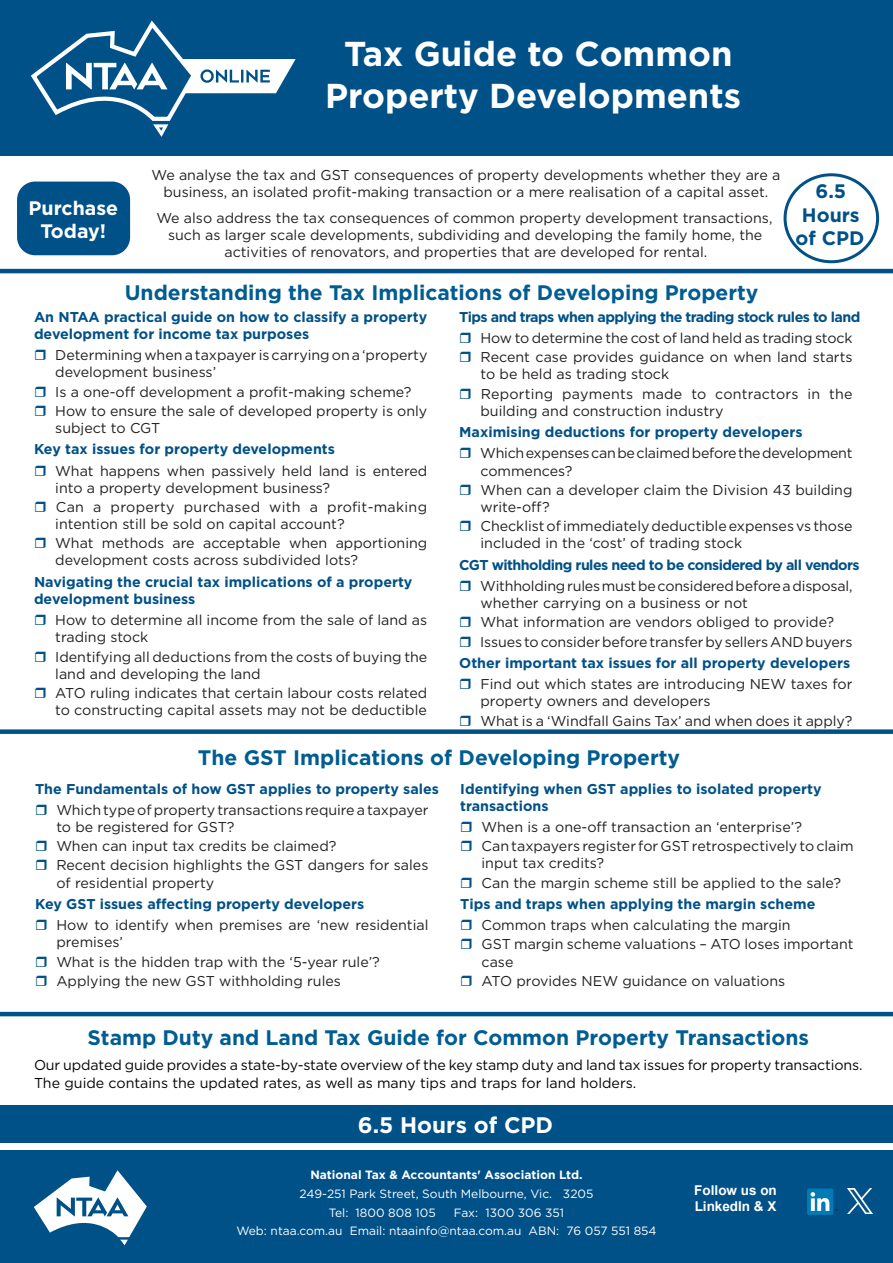
<style>
.page{position:relative;width:893px;height:1263px;background:#fff}
.page>*{position:absolute;margin:0;border:0;box-sizing:border-box;transform-origin:0 0}
.t1{font:700 34.5px/41.4px "Gotham";color:#fff;text-align:center}
.t2{font:700 22.5px "Gotham";color:#fff}
.t3{font:700 21px "Gotham";color:#005c91}
.t4{font:700 19.5px/23.4px "Gotham";color:#fff;text-align:center}
.t5{font:700 19.5px/23.4px "Gotham";color:#005187;text-align:center}
.t6{font:14.25px/17.1px "Gotham";color:#231f20}
.t7{font:700 14.25px/17.1px "Gotham";color:#005187}
.t8{font:14.25px/17.1px "Gotham";letter-spacing:-.01em;color:#040503}
.t9{font:700 14.25px "Gotham";letter-spacing:-.04em;color:#005187}
.t10{font:700 13.5px/16.2px "Arial";color:#fff}
.t11{font:12px/18.6px "Gotham";color:#fff}
.t12{font:700 12px "Gotham";color:#fff}
</style>
<div class="page">
<div style="left:0;top:1150px;width:893px;height:113px;background:#005187"></div>
<div style="left:807px;top:1188px;width:26px;height:27px;background:#007bb6;border-radius:2px"></div>
<svg style="left:811px;top:1192px;width:27px;height:19px"></svg>
<hr style="left:0;top:269px;width:893px;height:4px;background:#005187">
<svg style="left:34px;top:1170px;width:113px;height:75px"></svg>
<div style="left:17px;top:182px;width:113px;height:73px;background:#005187;border-radius:18px"></div>
<div style="left:0;top:729px;width:893px;height:5px;background:#005187"></div>
<img style="left:848px;top:1188px;width:25px;height:25px">
<hr style="left:0;top:1012px;width:893px;height:4px;background:#005187">
<div style="left:784px;top:173px;width:95px;height:90px;border:3px solid #005187;border-radius:50%"></div>
<div style="left:0;top:0;width:893px;height:155px;background:#005187"></div>
<svg style="left:31px;top:20px;width:265px;height:117px"></svg>
<div style="left:0;top:1105px;width:893px;height:37px;background:#005187"></div>
<h1 class="t1" style="left:325px;top:33px;width:417px">Tax Guide to Common<br>Property Developments</h1>
<h3 class="t4" style="left:29px;top:196px;width:91px">Purchase<br>Today!</h3>
<p class="t6" style="left:151px;top:166px;width:630px;text-align:center">We analyse the tax and GST consequences of property developments whether they are a business, an isolated profit-making transaction or a mere realisation of a capital asset.</p>
<p class="t6" style="left:156px;top:209px;width:618px;text-align:center">We also address the tax consequences of common property development transactions, such as larger scale developments, subdividing and developing the family home, the activities of renovators, and properties that are developed for rental.</p>
<h3 class="t3" style="left:125px;top:279px;width:635px">Understanding the Tax Implications of Developing Property</h3>
<h3 class="t5" style="left:796px;top:180px;width:70px">6.5<br>Hours of CPD</h3>
<p class="t7" style="left:34px;top:308px;width:395px">An NTAA practical guide on how to classify a property development for income tax purposes</p>
<p class="t6" style="left:55px;top:346px;width:374px">Determining when a taxpayer is carrying on a ‘property development business’</p>
<p class="t6" style="left:55px;top:382px;width:373px;line-height:19.2px">Is a one-off development a profit-making scheme?<br>How to ensure the sale of developed property is only</p>
<p class="t6" style="left:55px;top:419px;width:107px">subject to CGT</p>
<p class="t7" style="left:34px;top:441px;width:302px">Key tax issues for property developments</p>
<p class="t6" style="left:55px;top:462px;width:374px">What happens when passively held land is entered into a property development business?</p>
<p class="t6" style="left:55px;top:498px;width:373px">Can a property purchased with a profit-making intention still be sold on capital account?</p>
<p class="t6" style="left:55px;top:534px;width:374px">What methods are acceptable when apportioning development costs across subdivided lots?</p>
<p class="t7" style="left:34px;top:573px;width:380px">Navigating the crucial tax implications of a property development business</p>
<p class="t6" style="left:55px;top:611px;width:373px">How to determine all income from the sale of land as trading stock</p>
<p class="t6" style="left:55px;top:648px;width:374px">Identifying all deductions from the costs of buying the land and developing the land</p>
<p class="t6" style="left:55px;top:684px;width:374px">ATO ruling indicates that certain labour costs related to constructing capital assets may not be deductible</p>
<p class="t9" style="left:459px;top:307px;width:403px">Tips and traps when applying the trading stock rules to land</p>
<p class="t6" style="left:480px;top:328px;width:374px;line-height:19.2px">How to determine the cost of land held as trading stock<br>Recent case provides guidance on when land starts</p>
<p class="t6" style="left:480px;top:364px;width:374px;line-height:19.2px">to be held as trading stock<br>Reporting payments made to contractors in the</p>
<p class="t6" style="left:480px;top:402px;width:244px">building and construction industry</p>
<p class="t7" style="left:459px;top:423px;width:345px">Maximising deductions for property developers</p>
<p class="t6" style="left:480px;top:445px;width:374px">Which expenses can be claimed before the development commences?</p>
<p class="t6" style="left:480px;top:481px;width:374px">When can a developer claim the Division 43 building write-off?</p>
<p class="t6" style="left:480px;top:517px;width:374px">Checklist of immediately deductible expenses vs those included in the ‘cost’ of trading stock</p>
<p class="t9" style="left:459px;top:555px;width:402px">CGT withholding rules need to be considered by all vendors</p>
<p class="t6" style="left:480px;top:577px;width:374px">Withholding rules must be considered before a disposal, whether carrying on a business or not</p>
<p class="t6" style="left:480px;top:612px;width:374px;line-height:19.2px">What information are vendors obliged to provide?<br>Issues to consider before transfer by sellers AND buyers</p>
<p class="t7" style="left:459px;top:654px;width:392px">Other important tax issues for all property developers</p>
<p class="t6" style="left:480px;top:675px;width:373px">Find out which states are introducing NEW taxes for property owners and developers</p>
<p class="t6" style="left:480px;top:712px;width:374px">What is a ‘Windfall Gains Tax’ and when does it apply?</p>
<h3 class="t3" style="left:198px;top:744px;width:484px">The GST Implications of Developing Property</h3>
<p class="t7" style="left:460px;top:780px;width:363px">Identifying when GST applies to isolated property transactions</p>
<p class="t6" style="left:482px;top:817px;width:374px;line-height:19.2px">When is a one-off transaction an ‘enterprise’?<br>Can taxpayers register for GST retrospectively to claim</p>
<p class="t6" style="left:482px;top:853px;width:361px;line-height:19.2px">input tax credits?<br>Can the margin scheme still be applied to the sale?</p>
<p class="t7" style="left:460px;top:895px;width:357px">Tips and traps when applying the margin scheme</p>
<p class="t6" style="left:482px;top:915px;width:374px;line-height:19.2px">Common traps when calculating the margin<br>GST margin scheme valuations – ATO loses important</p>
<p class="t6" style="left:482px;top:951px;width:305px;line-height:19.2px">case<br>ATO provides NEW guidance on valuations</p>
<p class="t7" style="left:35px;top:780px;width:405px">The Fundamentals of how GST applies to property sales</p>
<p class="t6" style="left:56px;top:801px;width:374px">Which type of property transactions require a taxpayer to be registered for GST?</p>
<p class="t6" style="left:56px;top:836px;width:374px;line-height:19.2px">When can input tax credits be claimed?<br>Recent decision highlights the GST dangers for sales</p>
<p class="t6" style="left:56px;top:874px;width:159px">of residential property</p>
<p class="t7" style="left:35px;top:895px;width:331px">Key GST issues affecting property developers</p>
<p class="t6" style="left:56px;top:916px;width:374px">How to identify when premises are ‘new residential premises’</p>
<p class="t6" style="left:56px;top:951px;width:325px;line-height:19.2px">What is the hidden trap with the ‘5-year rule’?<br>Applying the new GST withholding rules</p>
<h3 class="t3" style="left:88px;top:1023px;width:723px">Stamp Duty and Land Tax Guide for Common Property Transactions</h3>
<p class="t8" style="left:34px;top:1056px;width:830px">Our updated guide provides a state-by-state overview of the key stamp duty and land tax issues for property transactions.<br>The guide contains the updated rates, as well as many tips and traps for land holders.</p>
<h2 class="t2" style="left:358px;top:1110px;width:197px">6.5 Hours of CPD</h2>
<p class="t12" style="left:310px;top:1167px;width:274px">National Tax &amp; Accountants' Association Ltd.</p>
<p class="t11" style="left:329px;top:1184px;width:266px;text-indent:-29px">249-251 Park Street, South Melbourne, Vic. 3205<br>Tel: 1800 808 105</p>
<p class="t11" style="left:236px;top:1203px;width:422px;text-indent:217px">Fax: 1300 306 351<br>Web: ntaa.com.au Email: ntaainfo@ntaa.com.au ABN: 76 057 551 854</p>
<p class="t10" style="left:694px;top:1183px;width:84px">Follow us on<br>LinkedIn &amp; X</p>
</div>
